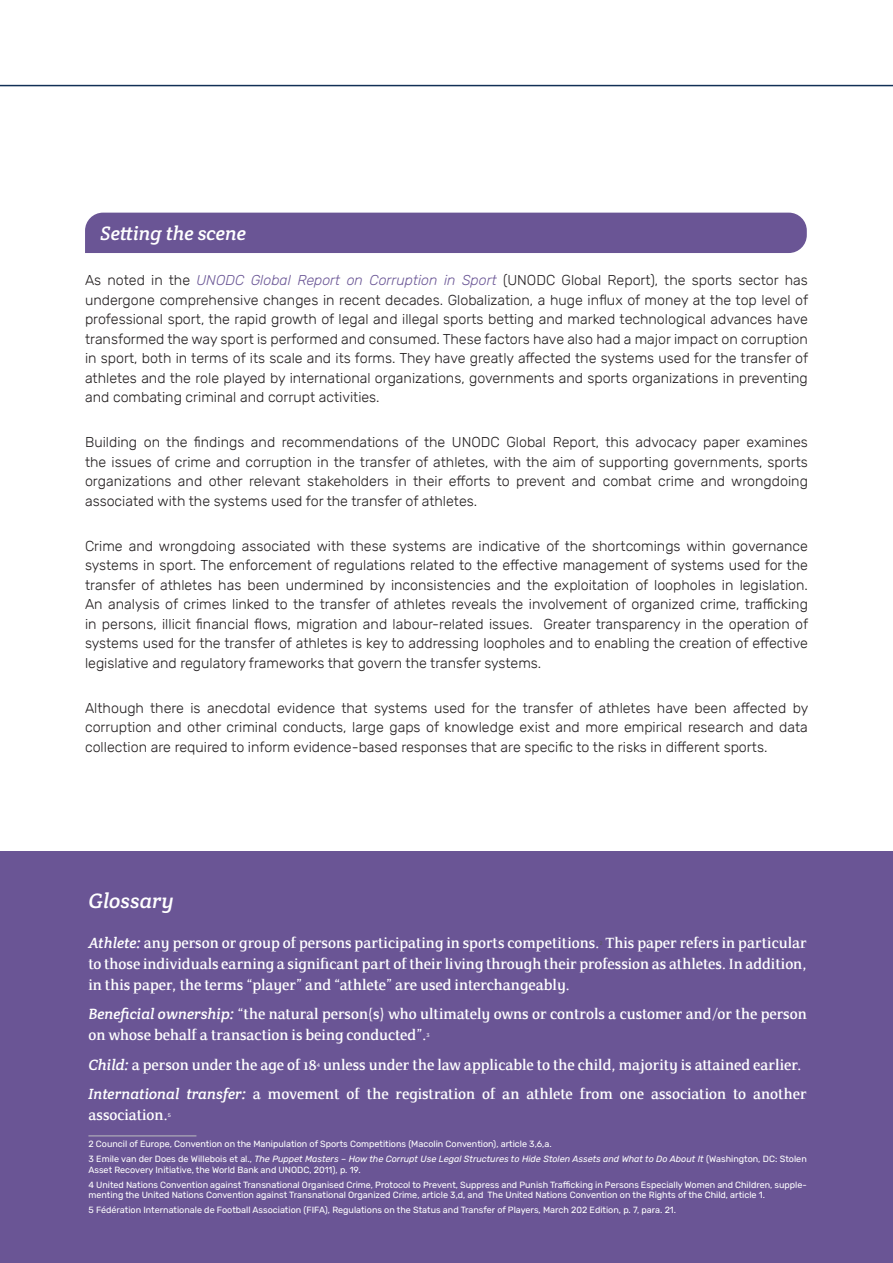
<style>
.page{position:relative;width:893px;height:1263px;background:#fff}
.page>*{position:absolute;margin:0;border:0;box-sizing:border-box;transform-origin:0 0}
.t1{font:italic 21px "Crete Round";color:#fff}
.t2{font:italic 19.5px "Crete Round";color:#fff}
.t3{font:19.5px "Crete Round";color:#fff}
.t4{font:100 15px/21px "Crete";color:#fff}
.t5{font:300 14.25px/19.5px "Rubik";color:#231f20;text-align:justify}
.t6{font:9px/15px "Rubik";color:#fff}
.t7{font:5.25px "Rubik";color:#fff}
.t8{font:5.25px "Rubik";color:#57585a}
.s1{font-style:italic;color:#6a5595}
.s2{font-family:"Crete Round";font-weight:400;font-style:italic}
.s3{font-style:italic}
</style>
<div class="page">
<div style="left:85px;top:213px;width:722px;height:40px;background:#6a5595"></div>
<hr style="left:0;top:85px;width:893px;height:1px;background:#113056">
<div style="left:0;top:851px;width:893px;height:412px;background:#6a5595"></div>
<hr style="left:88px;top:1136px;width:108px;height:1px;background:#bcbdc0">
<h2 class="t2" style="left:101px;top:222px;width:147px">Setting the scene</h2>
<p class="t5" style="left:85px;top:271px;width:725px">As noted in the <span class="s1">UNODC Global Report on Corruption in Sport</span> (UNODC Global Report), the sports sector has undergone comprehensive changes in recent decades. Globalization, a huge influx of money at the top level of professional sport, the rapid growth of legal and illegal sports betting and marked technological advances have transformed the way sport is performed and consumed. These factors have also had a major impact on corruption in sport, both in terms of its scale and its forms. They have greatly affected the systems used for the transfer of athletes and the role played by international organizations, governments and sports organizations in preventing and combating criminal and corrupt activities.</p>
<p class="t5" style="left:85px;top:433px;width:724px">Building on the findings and recommendations of the UNODC Global Report, this advocacy paper examines the issues of crime and corruption in the transfer of athletes, with the aim of supporting governments, sports organizations and other relevant stakeholders in their efforts to prevent and combat crime and wrongdoing associated with the systems used for the transfer of athletes.</p>
<p class="t5" style="left:85px;top:537px;width:725px">Crime and wrongdoing associated with these systems are indicative of the shortcomings within governance systems in sport. The enforcement of regulations related to the effective management of systems used for the transfer of athletes has been undermined by inconsistencies and the exploitation of loopholes in legislation.<br>An analysis of crimes linked to the transfer of athletes reveals the involvement of organized crime, trafficking in persons, illicit financial flows, migration and labour-related issues. Greater transparency in the operation of systems used for the transfer of athletes is key to addressing loopholes and to enabling the creation of effective legislative and regulatory frameworks that govern the transfer systems.</p>
<p class="t5" style="left:85px;top:699px;width:725px">Although there is anecdotal evidence that systems used for the transfer of athletes have been affected by corruption and other criminal conducts, large gaps of knowledge exist and more empirical research and data collection are required to inform evidence-based responses that are specific to the risks in different sports.</p>
<h1 class="t1" style="left:88px;top:888px;width:87px">Glossary</h1>
<p class="t4" style="left:88px;top:931px;width:720px"><span class="s2">Athlete:</span> any person or group of persons participating in sports competitions. This paper refers in particular</p>
<p class="t8" style="left:600px;top:940px;width:5px">2</p>
<p class="t4" style="left:88px;top:952px;width:720px">to those individuals earning a significant part of their living through their profession as athletes. In addition, in this paper, the terms “player” and “athlete” are used interchangeably.</p>
<p class="t4" style="left:88px;top:1003px;width:720px"><span class="s2">Beneficial ownership:</span> “the natural person(s) who ultimately owns or controls a customer and/or the person on whose behalf a transaction is being conducted”.</p>
<p class="t7" style="left:427px;top:1032px;width:5px">3</p>
<p class="t4" style="left:88px;top:1054px;width:715px"><span class="s2">Child:</span> a person under the age of 18 unless under the law applicable to the child, majority is attained earlier.</p>
<p class="t7" style="left:317px;top:1062px;width:5px">4</p>
<p class="t4" style="left:88px;top:1083px;width:720px"><span class="s2">International transfer:</span> a movement of the registration of an athlete from one association to another association.</p>
<p class="t7" style="left:168px;top:1112px;width:5px">5</p>
<p class="t6" style="left:88px;top:1136px;width:720px">2 Council of Europe, Convention on the Manipulation of Sports Competitions (Macolin Convention), article 3,6,a.<br>3 Emile van der Does de Willebois et al., <span class="s3">The Puppet Masters – How the Corrupt Use Legal Structures to Hide Stolen Assets and What to Do About It</span> (Washington, DC: Stolen</p>
<p class="t6" style="left:88px;top:1162px;width:720px">Asset Recovery Initiative, the World Bank and UNODC, 2011), p. 19.<br>4 United Nations Convention against Transnational Organised Crime, Protocol to Prevent, Suppress and Punish Trafficking in Persons Especially Women and Children, supple-</p>
<p class="t6" style="left:88px;top:1188px;width:678px">menting the United Nations Convention against Transnational Organized Crime, article 3,d, and The United Nations Convention on the Rights of the Child, article 1.<br>5 Fédération Internationale de Football Association (FIFA), Regulations on the Status and Transfer of Players, March 202 Edition, p. 7, para. 21.</p>
<h2 class="t3" style="left:92px;top:1161px;width:12px">4</h2>
</div>
